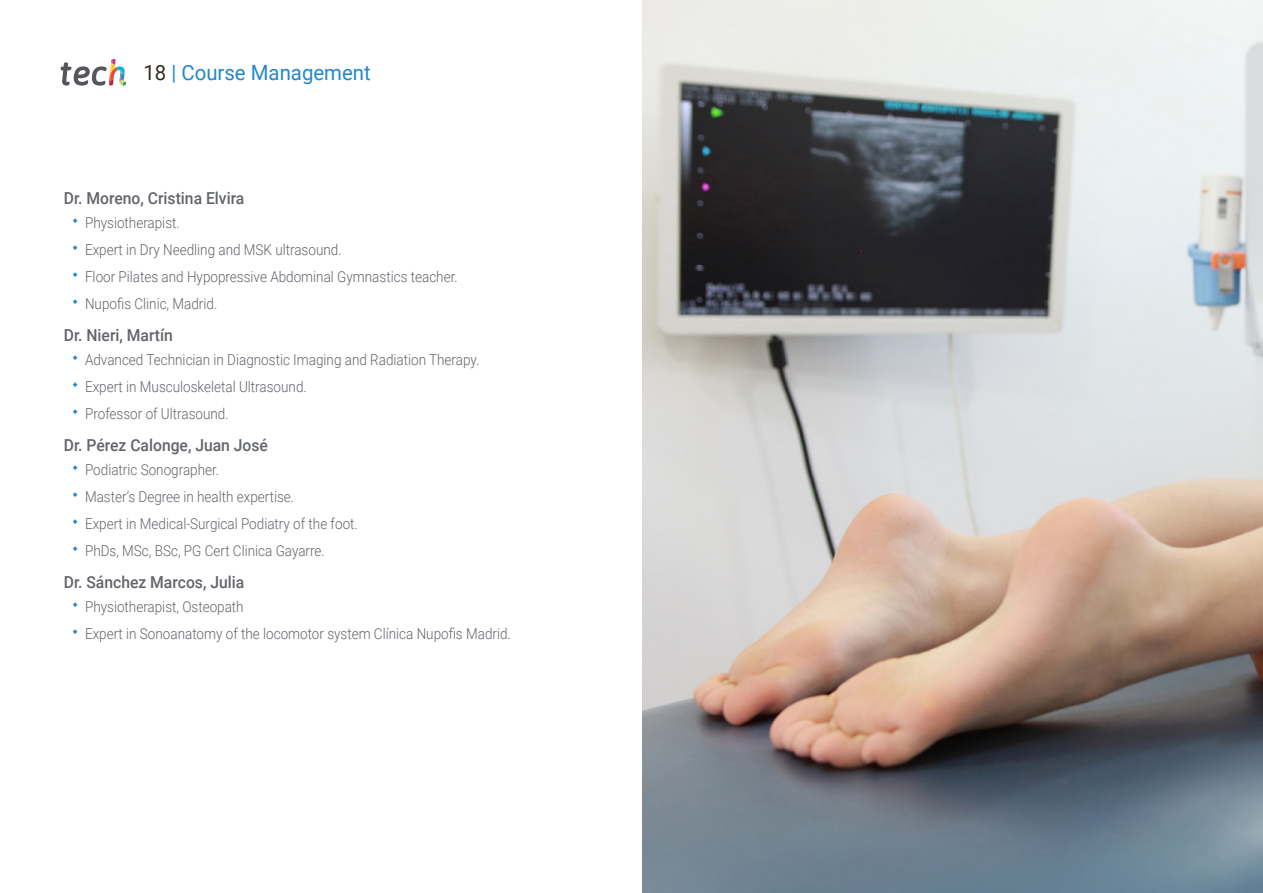
<style>
.page{position:relative;width:1263px;height:893px;background:#fff}
.page>*{position:absolute;margin:0;border:0;box-sizing:border-box;transform-origin:0 0}
.t1{font:21px "Roboto";color:#2488c9}
.t2{font:500 16.5px "Roboto";color:#61646a;scale:.95 1}
.t3{font:300 15px/26.7px "Roboto";color:#61646a;scale:.9 1}
.s1{color:#312e20}
</style>
<div class="page">
<img style="left:642px;top:0;width:621px;height:893px">
<svg style="left:61px;top:59px;width:65px;height:27px"></svg>
<h1 class="t1" style="left:144px;top:57px;width:229px"><span class="s1">18</span> | Course Management</h1>
<p class="t2" style="left:64px;top:186px;width:192px">Dr. Moreno, Cristina Elvira</p>
<p class="t3" style="left:85px;top:209px;width:415px">Physiotherapist.<br>Expert in Dry Needling and MSK ultrasound.<br>Floor Pilates and Hypopressive Abdominal Gymnastics teacher.<br>Nupofis Clinic, Madrid.</p>
<p class="t2" style="left:64px;top:323px;width:116px">Dr. Nieri, Martín</p>
<p class="t3" style="left:85px;top:346px;width:440px">Advanced Technician in Diagnostic Imaging and Radiation Therapy.<br>Expert in Musculoskeletal Ultrasound.<br>Professor of Ultrasound.</p>
<p class="t2" style="left:64px;top:433px;width:216px">Dr. Pérez Calonge, Juan José</p>
<p class="t3" style="left:85px;top:456px;width:305px">Podiatric Sonographer.<br>Master’s Degree in health expertise.<br>Expert in Medical-Surgical Podiatry of the foot.<br>PhDs, MSc, BSc, PG Cert Clinica Gayarre.</p>
<p class="t2" style="left:64px;top:570px;width:191px">Dr. Sánchez Marcos, Julia</p>
<p class="t3" style="left:85px;top:593px;width:475px">Physiotherapist, Osteopath<br>Expert in Sonoanatomy of the locomotor system Clínica Nupofis Madrid.</p>
</div>
